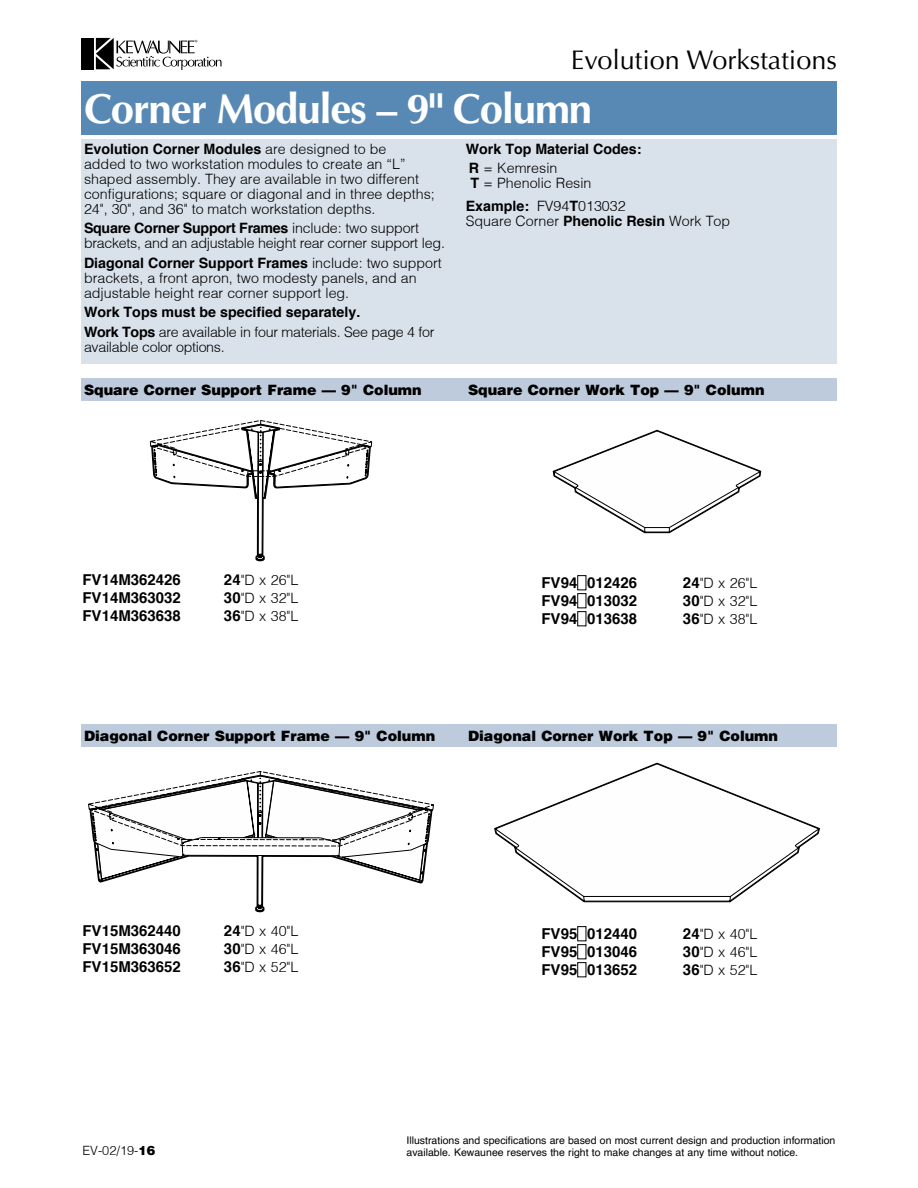
<style>
.page{position:relative;width:918px;height:1188px;background:#fff}
.page>*{position:absolute;margin:0;border:0;box-sizing:border-box;transform-origin:0 0}
.Page_Heading_TOC{font:700 42px "Optima LT Std";letter-spacing:-.025em;color:#fff}
.t1{font:27px "Optima LT Std";color:#000}
.Part_Numbers_with_Box{font:700 15px "Helvetica";color:#000}
.Spec_Text{font:300 14.25px/15px "Helvetica";color:#000}
.Spec_Text-2{font:300 14.25px/15px "Helvetica";letter-spacing:-.02em;color:#000}
.t2{font:900 14.25px "Helvetica";color:#000}
.Part_Numbers_with_Box-2{font:300 14.25px "Helvetica";color:#000}
.Spec_Text-3{font:700 14.25px "Helvetica";color:#000}
.t3{font:300 12.75px "Helvetica";color:#000}
.t4{font:10.5px/12.6px "Helvetica";color:#000}
.s1{font-weight:700}
.s2{font-weight:700;font-size:15px}
.s3{font-weight:900}
</style>
<div class="page">
<div style="left:81px;top:38px;width:13px;height:31px;background:#000"></div>
<svg style="left:96px;top:38px;width:126px;height:32px"></svg>
<div style="left:81px;top:81px;width:756px;height:54px;background:#5889b4"></div>
<div style="left:81px;top:378px;width:756px;height:22px;background:#becbdc"></div>
<div style="left:81px;top:724px;width:756px;height:23px;background:#becbdc"></div>
<div style="left:81px;top:140px;width:756px;height:224px;background:#d9e1ea"></div>
<svg style="left:150px;top:420px;width:223px;height:142px"></svg>
<svg style="left:88px;top:771px;width:346px;height:141px"></svg>
<div style="left:577px;top:575px;width:9px;height:15px;border:1px solid #000"></div>
<div style="left:577px;top:593px;width:9px;height:15px;border:1px solid #000"></div>
<div style="left:577px;top:611px;width:9px;height:15px;border:1px solid #000"></div>
<svg style="left:552px;top:429px;width:210px;height:105px"></svg>
<div style="left:577px;top:926px;width:9px;height:15px;border:1px solid #000"></div>
<div style="left:577px;top:944px;width:9px;height:15px;border:1px solid #000"></div>
<div style="left:577px;top:962px;width:9px;height:15px;border:1px solid #000"></div>
<svg style="left:495px;top:763px;width:325px;height:139px"></svg>
<h2 class="t1" style="left:571px;top:44px;width:268px">Evolution Workstations</h2>
<p class="Page_Heading_TOC" style="left:84px;top:85px;width:510px">Corner Modules – 9" Column</p>
<p class="Spec_Text" style="left:84px;top:141px;width:352px"><span class="s1">Evolution Corner Modules</span> are designed to be<br>added to two workstation modules to create an “L” shaped assembly. They are available in two different configurations; square or diagonal and in three depths; 24", 30", and 36" to match workstation depths.</p>
<p class="Spec_Text-2" style="left:84px;top:221px;width:363px"><span class="s1">Square Corner Support Frames</span> include: two support brackets, and an adjustable height rear corner support leg.</p>
<p class="Spec_Text" style="left:84px;top:255px;width:359px"><span class="s1">Diagonal Corner Support Frames</span> include: two support brackets, a front apron, two modesty panels, and an adjustable height rear corner support leg.</p>
<p class="Spec_Text-3" style="left:84px;top:301px;width:278px">Work Tops must be specified separately.</p>
<p class="Spec_Text-2" style="left:84px;top:324px;width:352px"><span class="s1">Work Tops</span> are available in four materials. See page 4 for available color options.</p>
<p class="Spec_Text-3" style="left:466px;top:137px;width:177px">Work Top Material Codes:</p>
<p class="Spec_Text" style="left:469px;top:161px;width:90px"><span class="s1">R</span> = Kemresin</p>
<p class="Spec_Text" style="left:471px;top:176px;width:122px"><span class="s1">T</span> = Phenolic Resin</p>
<p class="Spec_Text" style="left:466px;top:198px;width:266px"><span class="s1">Example:</span> FV94<span class="s1">T</span>013032<br>Square Corner <span class="s1">Phenolic Resin</span> Work Top</p>
<p class="t2" style="left:84px;top:381px;width:339px">Square Corner Support Frame — 9" Column</p>
<p class="t2" style="left:468px;top:381px;width:298px">Square Corner Work Top — 9" Column</p>
<p class="Part_Numbers_with_Box" style="left:82px;top:567px;width:100px">FV14M362426</p>
<p class="Part_Numbers_with_Box-2" style="left:224px;top:571px;width:76px"><span class="s2">24</span>"D x 26"L</p>
<p class="Part_Numbers_with_Box" style="left:82px;top:585px;width:100px">FV14M363032</p>
<p class="Part_Numbers_with_Box-2" style="left:224px;top:589px;width:76px"><span class="s2">30</span>"D x 32"L</p>
<p class="Part_Numbers_with_Box" style="left:82px;top:603px;width:100px">FV14M363638</p>
<p class="Part_Numbers_with_Box-2" style="left:224px;top:607px;width:76px"><span class="s2">36</span>"D x 38"L</p>
<p class="Part_Numbers_with_Box" style="left:542px;top:571px;width:97px">FV94 012426</p>
<p class="Part_Numbers_with_Box-2" style="left:683px;top:574px;width:76px"><span class="s2">24</span>"D x 26"L</p>
<p class="Part_Numbers_with_Box" style="left:542px;top:589px;width:97px">FV94 013032</p>
<p class="Part_Numbers_with_Box-2" style="left:683px;top:592px;width:76px"><span class="s2">30</span>"D x 32"L</p>
<p class="Part_Numbers_with_Box" style="left:542px;top:607px;width:97px">FV94 013638</p>
<p class="Part_Numbers_with_Box-2" style="left:683px;top:610px;width:76px"><span class="s2">36</span>"D x 38"L</p>
<p class="t2" style="left:84px;top:727px;width:353px">Diagonal Corner Support Frame — 9" Column</p>
<p class="t2" style="left:468px;top:727px;width:312px">Diagonal Corner Work Top — 9" Column</p>
<p class="Part_Numbers_with_Box" style="left:82px;top:918px;width:100px">FV15M362440</p>
<p class="Part_Numbers_with_Box-2" style="left:224px;top:922px;width:76px"><span class="s2">24</span>"D x 40"L</p>
<p class="Part_Numbers_with_Box" style="left:82px;top:936px;width:100px">FV15M363046</p>
<p class="Part_Numbers_with_Box-2" style="left:224px;top:940px;width:76px"><span class="s2">30</span>"D x 46"L</p>
<p class="Part_Numbers_with_Box" style="left:82px;top:954px;width:100px">FV15M363652</p>
<p class="Part_Numbers_with_Box-2" style="left:224px;top:958px;width:76px"><span class="s2">36</span>"D x 52"L</p>
<p class="Part_Numbers_with_Box" style="left:542px;top:922px;width:97px">FV95 012440</p>
<p class="Part_Numbers_with_Box-2" style="left:683px;top:925px;width:76px"><span class="s2">24</span>"D x 40"L</p>
<p class="Part_Numbers_with_Box" style="left:542px;top:940px;width:97px">FV95 013046</p>
<p class="Part_Numbers_with_Box-2" style="left:683px;top:943px;width:76px"><span class="s2">30</span>"D x 46"L</p>
<p class="Part_Numbers_with_Box" style="left:542px;top:958px;width:97px">FV95 013652</p>
<p class="Part_Numbers_with_Box-2" style="left:683px;top:961px;width:76px"><span class="s2">36</span>"D x 52"L</p>
<p class="t3" style="left:82px;top:1142px;width:74px">EV-02/19-<span class="s3">16</span></p>
<p class="t4" style="left:406px;top:1134px;width:430px">Illustrations and specifications are based on most current design and production information available. Kewaunee reserves the right to make changes at any time without notice.</p>
</div>
